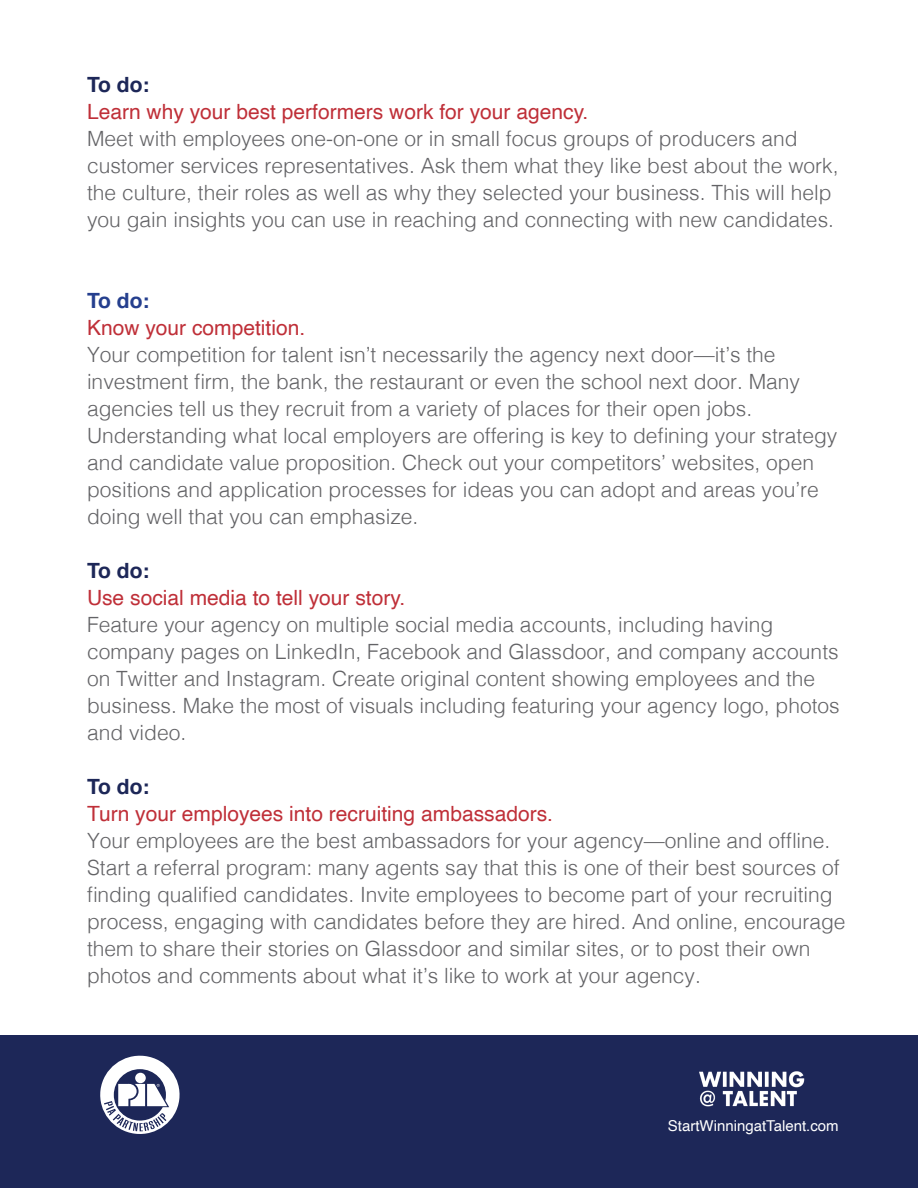
<style>
.page{position:relative;width:918px;height:1188px;background:#fff}
.page>*{position:absolute;margin:0;border:0;box-sizing:border-box;transform-origin:0 0}
.t1{font:300 21px/27px "Helvetica";color:#636366}
.t2{font:21px "Helvetica";color:#bf2f38}
.t3{font:700 21px "Helvetica";letter-spacing:-.035em;color:#1d2758}
.t4{font:700 21px "Helvetica";color:#253f8e}
.t5{font:15px "Helvetica";color:#fff}
</style>
<div class="page">
<div style="left:0;top:1035px;width:918px;height:153px;background:#1d2758"></div>
<img style="left:699px;top:1071px;width:106px;height:36px">
<svg style="left:100px;top:1056px;width:80px;height:78px"></svg>
<p class="t3" style="left:87px;top:68px;width:64px">To do:</p>
<p class="t2" style="left:87px;top:96px;width:503px">Learn why your best performers work for your agency.</p>
<p class="t1" style="left:87px;top:124px;width:753px">Meet with employees one-on-one or in small focus groups of producers and customer services representatives. Ask them what they like best about the work, the culture, their roles as well as why they selected your business. This will help you gain insights you can use in reaching and connecting with new candidates.</p>
<p class="t4" style="left:87px;top:284px;width:64px">To do:</p>
<p class="t2" style="left:87px;top:312px;width:220px">Know your competition.</p>
<p class="t1" style="left:87px;top:340px;width:752px">Your competition for talent isn’t necessarily the agency next door—it’s the investment firm, the bank, the restaurant or even the school next door. Many agencies tell us they recruit from a variety of places for their open jobs.<br>Understanding what local employers are offering is key to defining your strategy and candidate value proposition. Check out your competitors’ websites, open positions and application processes for ideas you can adopt and areas you’re doing well that you can emphasize.</p>
<p class="t3" style="left:87px;top:554px;width:64px">To do:</p>
<p class="t2" style="left:87px;top:582px;width:320px">Use social media to tell your story.</p>
<p class="t1" style="left:87px;top:610px;width:754px">Feature your agency on multiple social media accounts, including having company pages on LinkedIn, Facebook and Glassdoor, and company accounts on Twitter and Instagram. Create original content showing employees and the business. Make the most of visuals including featuring your agency logo, photos and video.</p>
<p class="t3" style="left:87px;top:770px;width:64px">To do:</p>
<p class="t2" style="left:87px;top:798px;width:468px">Turn your employees into recruiting ambassadors.</p>
<p class="t1" style="left:87px;top:826px;width:760px">Your employees are the best ambassadors for your agency—online and offline.<br>Start a referral program: many agents say that this is one of their best sources of finding qualified candidates. Invite employees to become part of your recruiting process, engaging with candidates before they are hired. And online, encourage them to share their stories on Glassdoor and similar sites, or to post their own photos and comments about what it’s like to work at your agency.</p>
<p class="t5" style="left:668px;top:1114px;width:172px">StartWinningatTalent.com</p>
</div>
